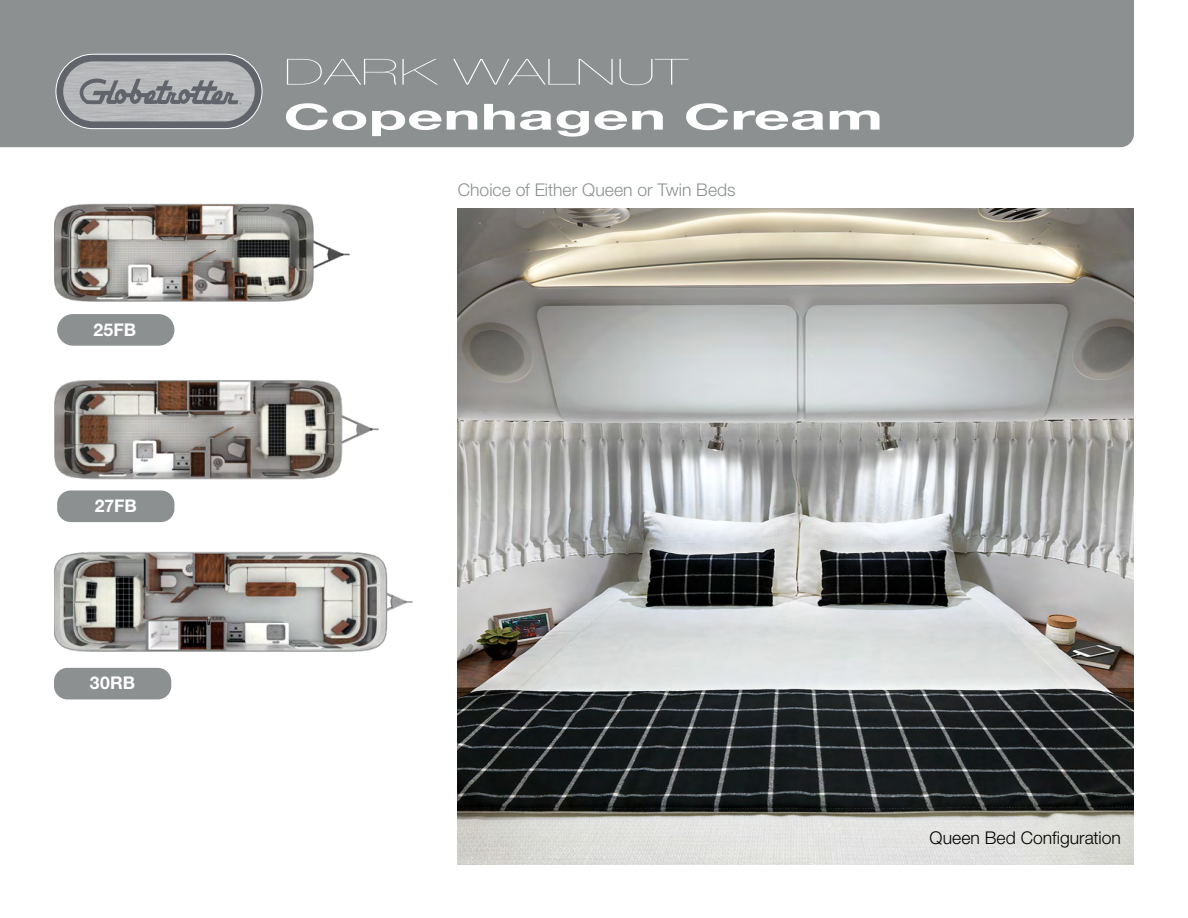
<style>
.page{position:relative;width:1188px;height:918px;background:#fff}
.page>*{position:absolute;margin:0;border:0;box-sizing:border-box;transform-origin:0 0}
.t1{font:700 36px "Helvetica Neue";color:#fefefe;scale:1.75 1}
.t2{font:36px "Helvetica Neue LT 25 Ult Lt";color:#fefefe;scale:1.75 1}
.t3{font:300 17.55px "Helvetica Neue LT Std";color:#8c9091}
.t4{font:300 17.55px "Helvetica Neue LT Std";color:#000}
.t5{font:700 17.55px "Helvetica Neue LT Std";letter-spacing:.005em;color:#fff}
</style>
<div class="page">
<div style="left:0;top:0;width:1134px;height:147px;background:#8c9091"></div>
<img style="left:54px;top:380px;width:325px;height:100px">
<div style="left:57px;top:490px;width:117px;height:32px;background:#8c9091;border-radius:13px"></div>
<img style="left:54px;top:552px;width:359px;height:100px">
<div style="left:54px;top:668px;width:117px;height:31px;background:#8c9091;border-radius:13px"></div>
<img style="left:54px;top:203px;width:296px;height:99px">
<div style="left:57px;top:314px;width:117px;height:32px;background:#8c9091;border-radius:16px"></div>
<div style="left:56px;top:54px;width:206px;height:75px;background:#61646a;border-radius:37px"></div>
<div style="left:56px;top:54px;width:206px;height:75px;border:1px solid #fff;border-radius:37px"></div>
<svg style="left:63px;top:61px;width:192px;height:60px"></svg>
<img style="left:458px;top:208px;width:676px;height:657px">
<p class="t5" style="left:94px;top:318px;width:44px">25FB</p>
<p class="t5" style="left:95px;top:495px;width:43px">27FB</p>
<p class="t5" style="left:90px;top:672px;width:47px">30RB</p>
<h1 class="t2" style="left:284px;top:51px;width:232px">DARK WALNUT</h1>
<h1 class="t1" style="left:284px;top:89px;width:344px">Copenhagen Cream</h1>
<p class="t3" style="left:458px;top:179px;width:279px">Choice of Either Queen or Twin Beds</p>
<p class="t4" style="left:930px;top:827px;width:193px">Queen Bed Configuration</p>
</div>
